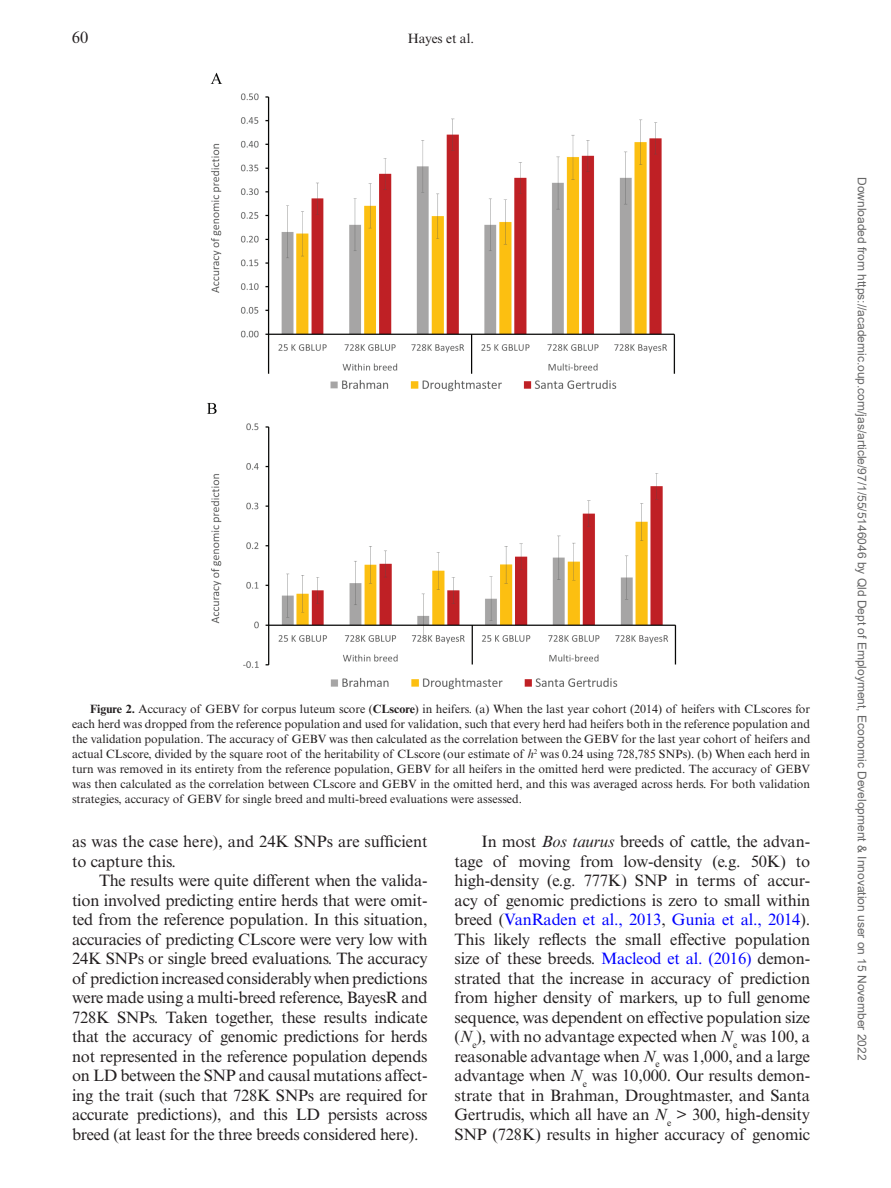
<style>
.page{position:relative;width:891px;height:1188px;background:#fff}
.page>*{position:absolute;margin:0;border:0;box-sizing:border-box;transform-origin:0 0}
.t1{font:16.5px/19.5px "Times New Roman MT Std";letter-spacing:-.01em;color:#231f20;text-align:justify}
.t2{font:13.5px "Times New Roman MT Std";color:#231f20}
.t3{font:12px/15px "Times New Roman MT Std";color:#231f20;text-align:justify}
.t4{font:12px "Arial";color:#666}
.s1{font-weight:700}
.s2{font-style:italic}
.s3{color:#00f}
</style>
<div class="page">
<img style="left:207px;top:73px;width:469px;height:617px">
<p class="t1" style="left:72px;top:28px;width:18px">60</p>
<p class="t2" style="left:408px;top:30px;width:68px">Hayes et al.</p>
<p class="t3" style="left:72px;top:702px;width:740px;text-indent:18px"><span class="s1">Figure 2.</span> Accuracy of GEBV for corpus luteum score (<span class="s1">CLscore</span>) in heifers. (a) When the last year cohort (2014) of heifers with CLscores for each herd was dropped from the reference population and used for validation, such that every herd had heifers both in the reference population and the validation population. The accuracy of GEBV was then calculated as the correlation between the GEBV for the last year cohort of heifers and actual CLscore, divided by the square root of the heritability of CLscore (our estimate of <span class="s2">h</span><sup>2</sup> was 0.24 using 728,785 SNPs). (b) When each herd in turn was removed in its entirety from the reference population, GEBV for all heifers in the omitted herd were predicted. The accuracy of GEBV was then calculated as the correlation between CLscore and GEBV in the omitted herd, and this was averaged across herds. For both validation strategies, accuracy of GEBV for single breed and multi-breed evaluations were assessed.</p>
<p class="t1" style="left:72px;top:832px;width:357px">as was the case here), and 24K SNPs are sufficient to capture this.</p>
<p class="t1" style="left:72px;top:871px;width:357px;text-indent:27px">The results were quite different when the valida&shy;tion involved predicting entire herds that were omit&shy;ted from the reference population. In this situation, accuracies of predicting CLscore were very low with 24K SNPs or single breed evaluations. The accuracy of prediction increased considerably when predictions were made using a multi-breed reference, BayesR and 728K SNPs. Taken together, these results indicate that the accuracy of genomic predictions for herds not represented in the reference population depends on LD between the SNP and causal mutations affect&shy;ing the trait (such that 728K SNPs are required for accurate predictions), and this LD persists across breed (at least for the three breeds considered here).</p>
<p class="t1" style="left:454px;top:832px;width:357px;text-indent:27px">In most <span class="s2">Bos taurus</span> breeds of cattle, the advan&shy;tage of moving from low-density (e.g. 50K) to high-density (e.g. 777K) SNP in terms of accur&shy;acy of genomic predictions is zero to small within breed (<span class="s3">VanRaden et al., 2013</span>, <span class="s3">Gunia et al., 2014</span>).<br>This likely reflects the small effective population size of these breeds. <span class="s3">Macleod et al. (2016)</span> demon&shy;strated that the increase in accuracy of prediction from higher density of markers, up to full genome sequence, was dependent on effective population size (<span class="s2">N</span><sub>e</sub>), with no advantage expected when <span class="s2">N</span><sub>e</sub> was 100, a reasonable advantage when <span class="s2">N</span><sub>e</sub> was 1,000, and a large advantage when <span class="s2">N</span><sub>e</sub> was 10,000. Our results demon&shy;strate that in Brahman, Droughtmaster, and Santa Gertrudis, which all have an <span class="s2">N</span><sub>e</sub> &gt; 300, high-density SNP (728K) results in higher accuracy of genomic</p>
<p class="t4" style="left:866px;top:177px;width:885px;rotate:90deg">Downloaded from https://academic.oup.com/jas/article/97/1/55/5146046 by Qld Dept of Employment, Economic Development &amp; Innovation user on 15 November 2022</p>
</div>
